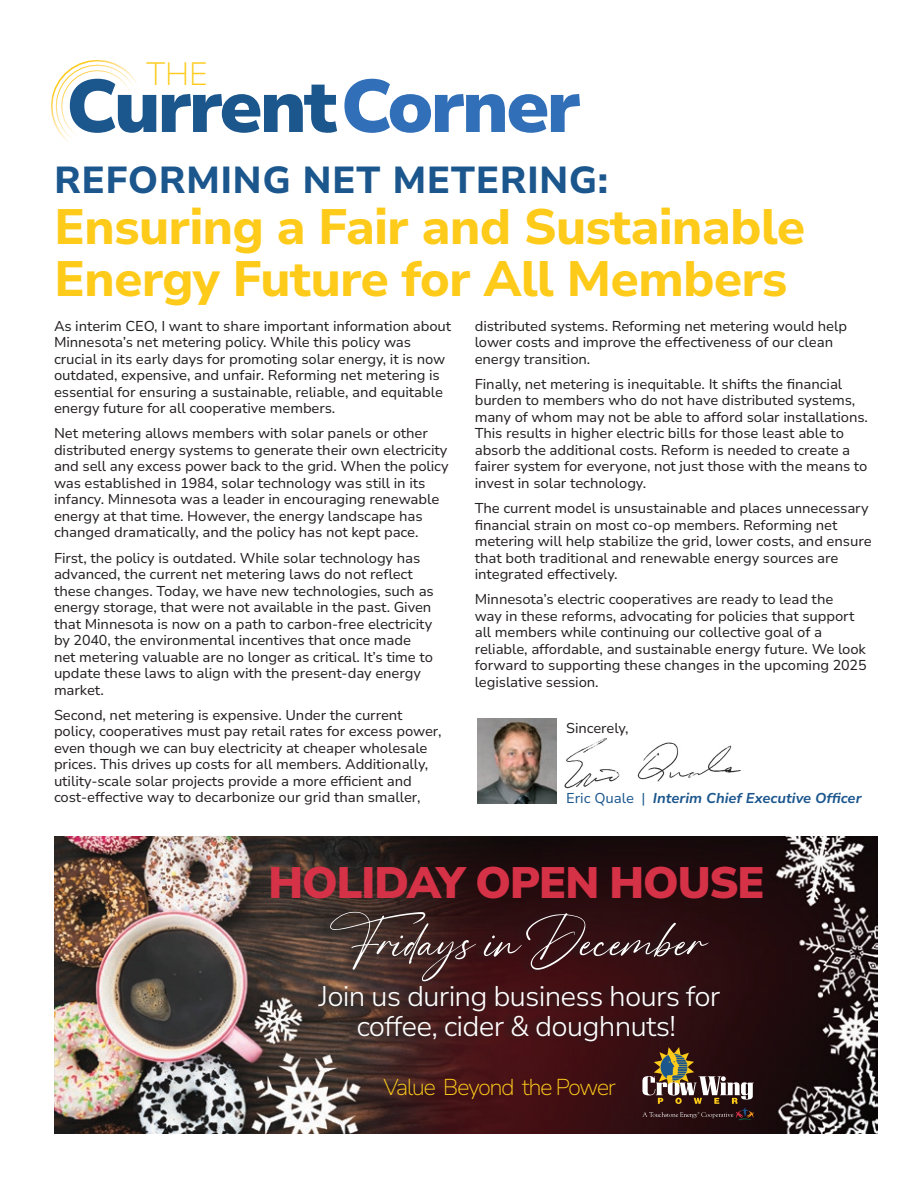
<style>
.page{position:relative;width:918px;height:1188px;background:#fff}
.page>*{position:absolute;margin:0;border:0;box-sizing:border-box;transform-origin:0 0}
.t1{font:900 74.4px "Nunito Sans 10 pt";letter-spacing:-.04em;color:#1b568d}
.t2{font:70.5px "High Spirited";color:#fff}
.t3{font:800 49.5px/51.2px "Nunito Sans 10 pt";letter-spacing:-.02em;color:#fecb1b}
.t4{font:900 43.95px "Nunito Sans 10 pt";letter-spacing:-.04em;color:#d63247}
.t5{font:800 37.5px "Nunito Sans 10 pt";letter-spacing:.01em;color:#1b568d}
.t6{font:200 32.1px "Nunito Sans 10 pt";color:#fecb1b}
.t7{font:300 28.35px/30.3px "Nunito Sans 10 pt";letter-spacing:-.03em;color:#fff;text-align:center}
.t8{font:200 22.95px "Nunito Sans 10 pt";letter-spacing:-.07em;color:#fecb1b}
.t9{font:14.25px/16.5px "Nunito Sans 10 pt";letter-spacing:-.01em;color:#231f20}
.t10{font:italic 700 14.25px "Nunito Sans 10 pt";letter-spacing:-.005em;color:#1b568d}
.s1{color:#3170b8}
.s2{font-weight:400;font-style:normal}
</style>
<div class="page">
<img style="left:54px;top:836px;width:824px;height:297px">
<svg style="left:51px;top:59px;width:86px;height:83px"></svg>
<img style="left:478px;top:718px;width:79px;height:85px">
<img style="left:564px;top:738px;width:177px;height:50px">
<div style="left:307px;top:905px;width:413px;height:143px;background:#231f20;opacity:.9"></div>
<svg style="left:642px;top:1047px;width:112px;height:74px;background:#543e36"></svg>
<h3 class="t6" style="left:146px;top:52px;width:64px">THE</h3>
<h1 class="t1" style="left:66px;top:53px;width:516px">Current<span class="s1">Corner</span></h1>
<h3 class="t5" style="left:54px;top:153px;width:556px">REFORMING NET METERING:</h3>
<h3 class="t3" style="left:54px;top:200px;width:753px">Ensuring a Fair and Sustainable<br>Energy Future for All Members</h3>
<p class="t9" style="left:54px;top:317px;width:399px">As interim CEO, I want to share important information about Minnesota’s net metering policy. While this policy was crucial in its early days for promoting solar energy, it is now outdated, expensive, and unfair. Reforming net metering is essential for ensuring a sustainable, reliable, and equitable energy future for all cooperative members.</p>
<p class="t9" style="left:54px;top:425px;width:396px">Net metering allows members with solar panels or other distributed energy systems to generate their own electricity and sell any excess power back to the grid. When the policy was established in 1984, solar technology was still in its infancy. Minnesota was a leader in encouraging renewable energy at that time. However, the energy landscape has changed dramatically, and the policy has not kept pace.</p>
<p class="t9" style="left:54px;top:549px;width:381px">First, the policy is outdated. While solar technology has advanced, the current net metering laws do not reflect these changes. Today, we have new technologies, such as energy storage, that were not available in the past. Given that Minnesota is now on a path to carbon-free electricity by 2040, the environmental incentives that once made net metering valuable are no longer as critical. It’s time to update these laws to align with the present-day energy market.</p>
<p class="t9" style="left:54px;top:706px;width:389px">Second, net metering is expensive. Under the current policy, cooperatives must pay retail rates for excess power, even though we can buy electricity at cheaper wholesale prices. This drives up costs for all members. Additionally, utility-scale solar projects provide a more efficient and cost-effective way to decarbonize our grid than smaller,</p>
<p class="t9" style="left:475px;top:317px;width:374px">distributed systems. Reforming net metering would help lower costs and improve the effectiveness of our clean energy transition.</p>
<p class="t9" style="left:475px;top:375px;width:395px">Finally, net metering is inequitable. It shifts the financial burden to members who do not have distributed systems, many of whom may not be able to afford solar installations.<br>This results in higher electric bills for those least able to absorb the additional costs. Reform is needed to create a fairer system for everyone, not just those with the means to invest in solar technology.</p>
<p class="t9" style="left:475px;top:499px;width:398px">The current model is unsustainable and places unnecessary financial strain on most co-op members. Reforming net metering will help stabilize the grid, lower costs, and ensure that both traditional and renewable energy sources are integrated effectively.</p>
<p class="t9" style="left:475px;top:590px;width:393px">Minnesota’s electric cooperatives are ready to lead the<br>way in these reforms, advocating for policies that support all members while continuing our collective goal of a reliable, affordable, and sustainable energy future. We look forward to supporting these changes in the upcoming 2025 legislative session.</p>
<p class="t9" style="left:566px;top:720px;width:64px">Sincerely,</p>
<p class="t10" style="left:566px;top:788px;width:297px"><span class="s2">Eric Quale |</span> Interim Chief Executive Officer</p>
<h3 class="t4" style="left:268px;top:851px;width:498px">HOLIDAY OPEN HOUSE</h3>
<h2 class="t2" style="left:328px;top:905px;width:379px">Fridays in December</h2>
<h3 class="t7" style="left:318px;top:980px;width:404px">Join us during business hours for coffee, cider &amp; doughnuts!</h3>
<h3 class="t8" style="left:383px;top:1071px;width:234px">Value Beyond the Power</h3>
</div>
